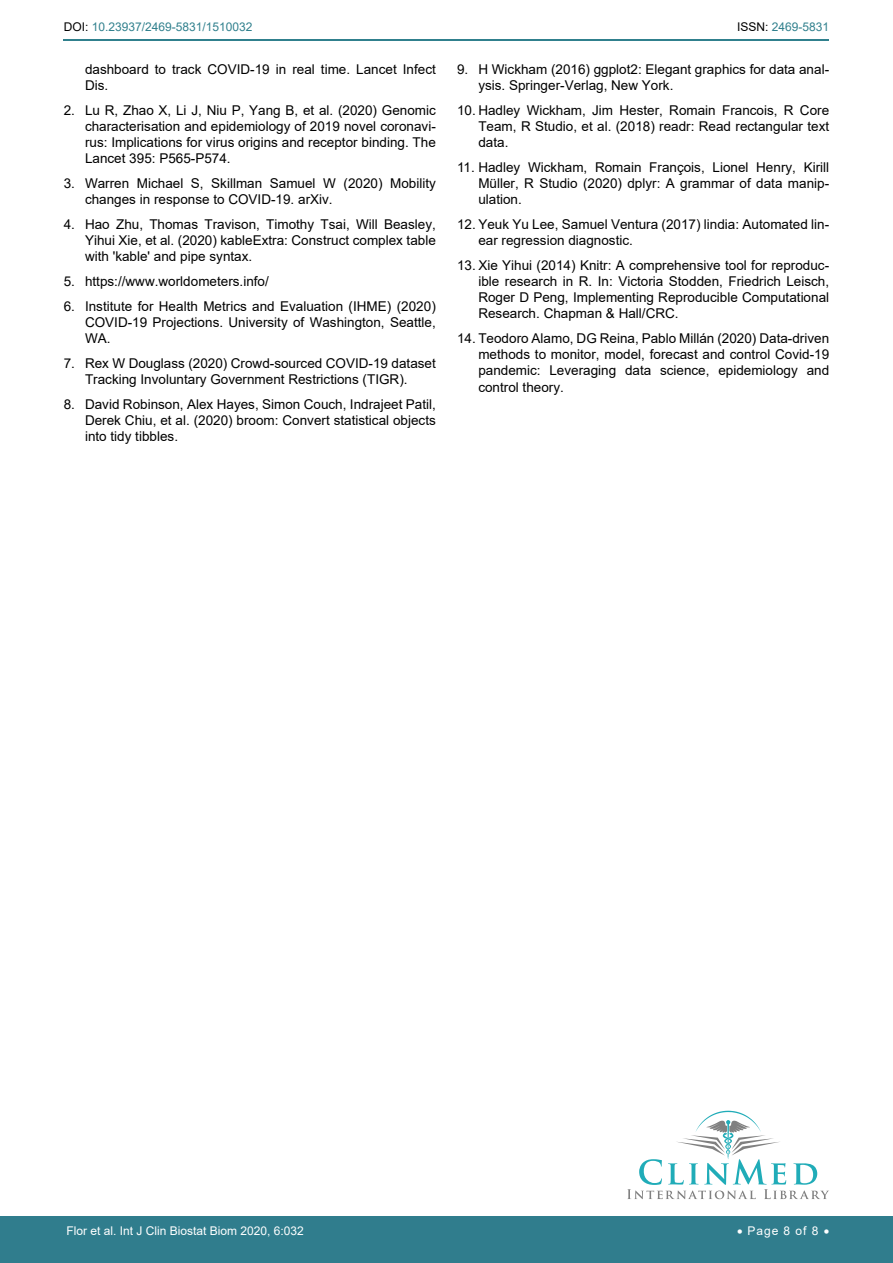
<style>
.page{position:relative;width:893px;height:1263px;background:#fff}
.page>*{position:absolute;margin:0;border:0;box-sizing:border-box;transform-origin:0 0}
.t1{font:13.5px/16.2px "Arial";color:#000;text-align:justify}
.t2{font:12px "Arial";color:#fff}
.t3{font:12px "Arial";color:#30808d}
.s1{color:#000}
</style>
<div class="page">
<hr style="left:64px;top:40px;width:765px;height:1px;background:#30808d">
<div style="left:0;top:1217px;width:893px;height:46px;background:#307d8d"></div>
<svg style="left:627px;top:1111px;width:202px;height:88px"></svg>
<p class="t3" style="left:64px;top:19px;width:190px"><span class="s1">DOI:</span> 10.23937/2469-5831/1510032</p>
<p class="t3" style="left:737px;top:19px;width:94px"><span class="s1">ISSN:</span> 2469-5831</p>
<p class="t1" style="left:85px;top:61px;width:352px">dashboard to track COVID-19 in real time. Lancet Infect<br>Dis.</p>
<p class="t1" style="left:85px;top:102px;width:352px;text-indent:-21px">2. Lu R, Zhao X, Li J, Niu P, Yang B, et al. (2020) Genomic characterisation and epidemiology of 2019 novel coronavi&shy;rus: Implications for virus origins and receptor binding. The Lancet 395: P565-P574.</p>
<p class="t1" style="left:85px;top:175px;width:352px;text-indent:-21px">3. Warren Michael S, Skillman Samuel W (2020) Mobility changes in response to COVID-19. arXiv.</p>
<p class="t1" style="left:85px;top:216px;width:352px;text-indent:-21px">4. Hao Zhu, Thomas Travison, Timothy Tsai, Will Beasley, Yihui Xie, et al. (2020) kableExtra: Construct complex table with 'kable' and pipe syntax.</p>
<p class="t1" style="left:64px;top:273px;width:207px">5. https://www.worldometers.info/</p>
<p class="t1" style="left:85px;top:298px;width:352px;text-indent:-21px">6. Institute for Health Metrics and Evaluation (IHME) (2020)<br>COVID-19 Projections. University of Washington, Seattle, WA.</p>
<p class="t1" style="left:64px;top:355px;width:374px;text-align:center">7. Rex W Douglass (2020) Crowd-sourced COVID-19 dataset<br>Tracking Involuntary Government Restrictions (TIGR).</p>
<p class="t1" style="left:85px;top:396px;width:352px;text-indent:-21px">8. David Robinson, Alex Hayes, Simon Couch, Indrajeet Patil, Derek Chiu, et al. (2020) broom: Convert statistical objects into tidy tibbles.</p>
<p class="t1" style="left:478px;top:61px;width:352px;text-indent:-21px">9. H Wickham (2016) ggplot2: Elegant graphics for data anal&shy;ysis. Springer-Verlag, New York.</p>
<p class="t1" style="left:478px;top:102px;width:352px;text-indent:-21px">10. Hadley Wickham, Jim Hester, Romain Francois, R Core Team, R Studio, et al. (2018) readr: Read rectangular text data.</p>
<p class="t1" style="left:478px;top:159px;width:352px;text-indent:-21px">11. Hadley Wickham, Romain François, Lionel Henry, Kirill Müller, R Studio (2020) dplyr: A grammar of data manip&shy;ulation.</p>
<p class="t1" style="left:478px;top:216px;width:352px;text-indent:-21px">12. Yeuk Yu Lee, Samuel Ventura (2017) lindia: Automated lin&shy;ear regression diagnostic.</p>
<p class="t1" style="left:478px;top:257px;width:352px;text-indent:-21px">13. Xie Yihui (2014) Knitr: A comprehensive tool for reproduc&shy;ible research in R. In: Victoria Stodden, Friedrich Leisch, Roger D Peng, Implementing Reproducible Computational Research. Chapman &amp; Hall/CRC.</p>
<p class="t1" style="left:478px;top:330px;width:352px;text-indent:-21px">14. Teodoro Alamo, DG Reina, Pablo Millán (2020) Data-driven methods to monitor, model, forecast and control Covid-19 pandemic: Leveraging data science, epidemiology and control theory.</p>
<p class="t2" style="left:66px;top:1223px;width:239px">Flor et al. Int J Clin Biostat Biom 2020, 6:032</p>
<p class="t2" style="left:737px;top:1223px;width:94px">• Page 8 of 8 •</p>
</div>
